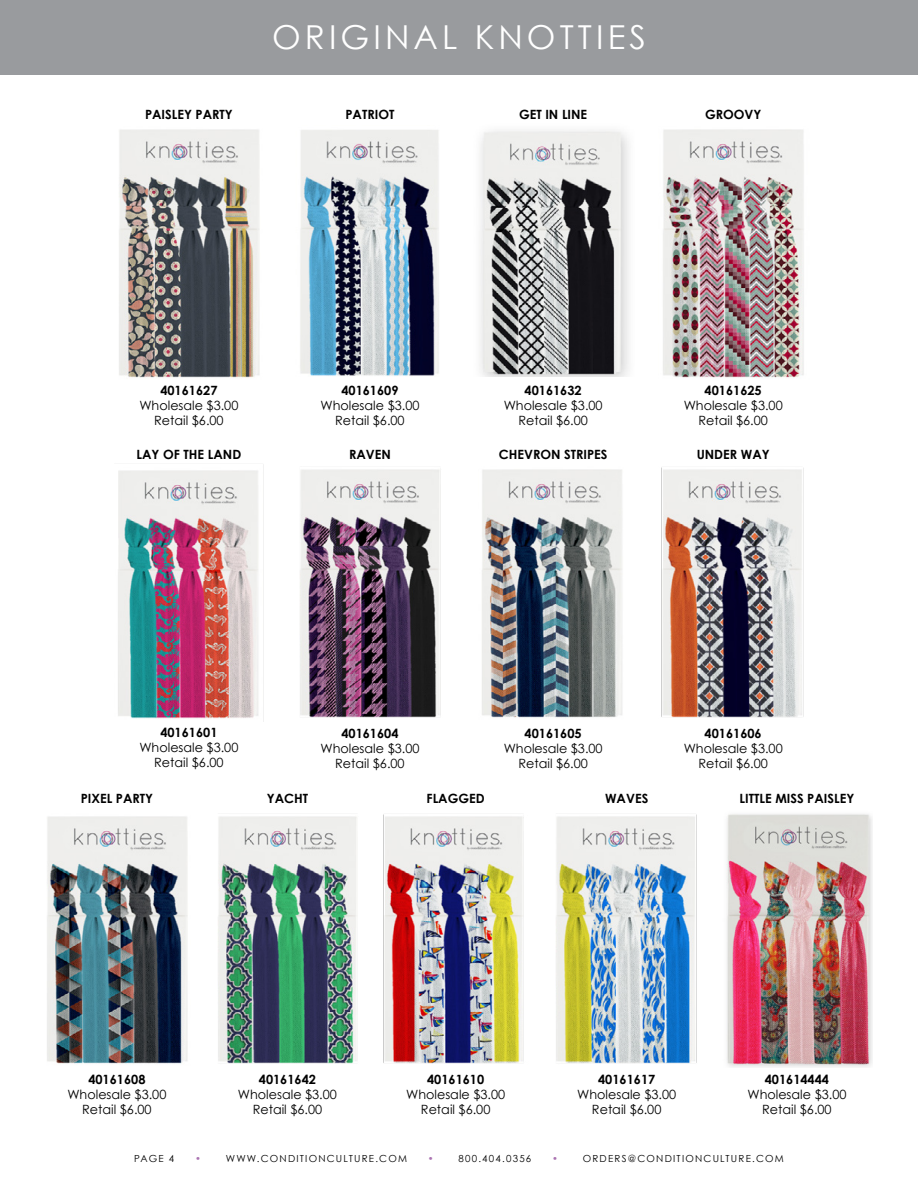
<style>
.page{position:relative;width:918px;height:1188px;background:#fff}
.page>*{position:absolute;margin:0;border:0;box-sizing:border-box;transform-origin:0 0}
.t1{font:33px "Century Gothic";letter-spacing:.125em;color:#fff}
.t2{font:12.75px/15px "Century Gothic";color:#000;text-align:center}
.t3{font:700 12.75px "Century Gothic";color:#000}
.t4{font:9.75px "Century Gothic";letter-spacing:.125em;color:#000}
.t5{font:9.75px "Century Gothic";color:#ab74b2}
</style>
<div class="page">
<div style="left:0;top:0;width:918px;height:74px;background:#999b9e"></div>
<img style="left:661px;top:467px;width:143px;height:251px">
<img style="left:47px;top:816px;width:141px;height:248px">
<img style="left:119px;top:129px;width:141px;height:249px">
<img style="left:482px;top:469px;width:140px;height:249px">
<img style="left:300px;top:469px;width:141px;height:249px">
<img style="left:556px;top:814px;width:141px;height:250px">
<img style="left:383px;top:814px;width:141px;height:250px">
<img style="left:218px;top:816px;width:139px;height:248px">
<img style="left:479px;top:130px;width:150px;height:246px">
<img style="left:118px;top:470px;width:140px;height:249px">
<img style="left:300px;top:130px;width:139px;height:246px">
<img style="left:663px;top:129px;width:141px;height:249px">
<img style="left:726px;top:814px;width:146px;height:253px">
<p class="t3" style="left:145px;top:106px;width:89px">PAISLEY PARTY</p>
<h1 class="t1" style="left:272px;top:17px;width:375px">ORIGINAL KNOTTIES</h1>
<p class="t3" style="left:345px;top:106px;width:51px">PATRIOT</p>
<p class="t3" style="left:519px;top:106px;width:70px">GET IN LINE</p>
<p class="t3" style="left:705px;top:106px;width:58px">GROOVY</p>
<p class="t3" style="left:160px;top:382px;width:59px">40161627</p>
<p class="t2" style="left:139px;top:398px;width:101px">Wholesale $3.00<br>Retail $6.00</p>
<p class="t3" style="left:137px;top:446px;width:106px">LAY OF THE LAND</p>
<p class="t3" style="left:341px;top:382px;width:59px">40161609</p>
<p class="t2" style="left:320px;top:398px;width:101px">Wholesale $3.00<br>Retail $6.00</p>
<p class="t3" style="left:349px;top:446px;width:43px">RAVEN</p>
<p class="t3" style="left:525px;top:382px;width:59px">40161632</p>
<p class="t2" style="left:504px;top:398px;width:101px">Wholesale $3.00<br>Retail $6.00</p>
<p class="t3" style="left:499px;top:446px;width:110px">CHEVRON STRIPES</p>
<p class="t3" style="left:705px;top:382px;width:59px">40161625</p>
<p class="t2" style="left:684px;top:398px;width:101px">Wholesale $3.00<br>Retail $6.00</p>
<p class="t3" style="left:697px;top:446px;width:75px">UNDER WAY</p>
<p class="t3" style="left:160px;top:724px;width:59px">40161601</p>
<p class="t2" style="left:139px;top:739px;width:101px">Wholesale $3.00<br>Retail $6.00</p>
<p class="t3" style="left:81px;top:790px;width:74px">PIXEL PARTY</p>
<p class="t3" style="left:267px;top:790px;width:43px">YACHT</p>
<p class="t3" style="left:341px;top:725px;width:59px">40161604</p>
<p class="t2" style="left:320px;top:741px;width:101px">Wholesale $3.00<br>Retail $6.00</p>
<p class="t3" style="left:427px;top:790px;width:60px">FLAGGED</p>
<p class="t3" style="left:525px;top:725px;width:59px">40161605</p>
<p class="t2" style="left:504px;top:741px;width:101px">Wholesale $3.00<br>Retail $6.00</p>
<p class="t3" style="left:605px;top:790px;width:45px">WAVES</p>
<p class="t3" style="left:705px;top:725px;width:59px">40161606</p>
<p class="t2" style="left:684px;top:741px;width:101px">Wholesale $3.00<br>Retail $6.00</p>
<p class="t3" style="left:740px;top:790px;width:116px">LITTLE MISS PAISLEY</p>
<p class="t3" style="left:88px;top:1071px;width:59px">40161608</p>
<p class="t2" style="left:67px;top:1086px;width:101px">Wholesale $3.00<br>Retail $6.00</p>
<p class="t3" style="left:259px;top:1071px;width:59px">40161642</p>
<p class="t2" style="left:238px;top:1086px;width:101px">Wholesale $3.00<br>Retail $6.00</p>
<p class="t3" style="left:427px;top:1071px;width:59px">40161610</p>
<p class="t2" style="left:406px;top:1086px;width:101px">Wholesale $3.00<br>Retail $6.00</p>
<p class="t3" style="left:598px;top:1071px;width:59px">40161617</p>
<p class="t2" style="left:577px;top:1086px;width:101px">Wholesale $3.00<br>Retail $6.00</p>
<p class="t3" style="left:765px;top:1071px;width:66px">401614444</p>
<p class="t2" style="left:747px;top:1086px;width:101px">Wholesale $3.00<br>Retail $6.00</p>
<p class="t4" style="left:134px;top:1153px;width:42px">PAGE 4</p>
<p class="t5" style="left:195px;top:1153px;width:7px">•</p>
<p class="t4" style="left:226px;top:1153px;width:183px">WWW.CONDITIONCULTURE.COM</p>
<p class="t5" style="left:428px;top:1153px;width:7px">•</p>
<p class="t4" style="left:459px;top:1153px;width:74px">800.404.0356</p>
<p class="t5" style="left:552px;top:1153px;width:7px">•</p>
<p class="t4" style="left:583px;top:1153px;width:203px">ORDERS@CONDITIONCULTURE.COM</p>
</div>
